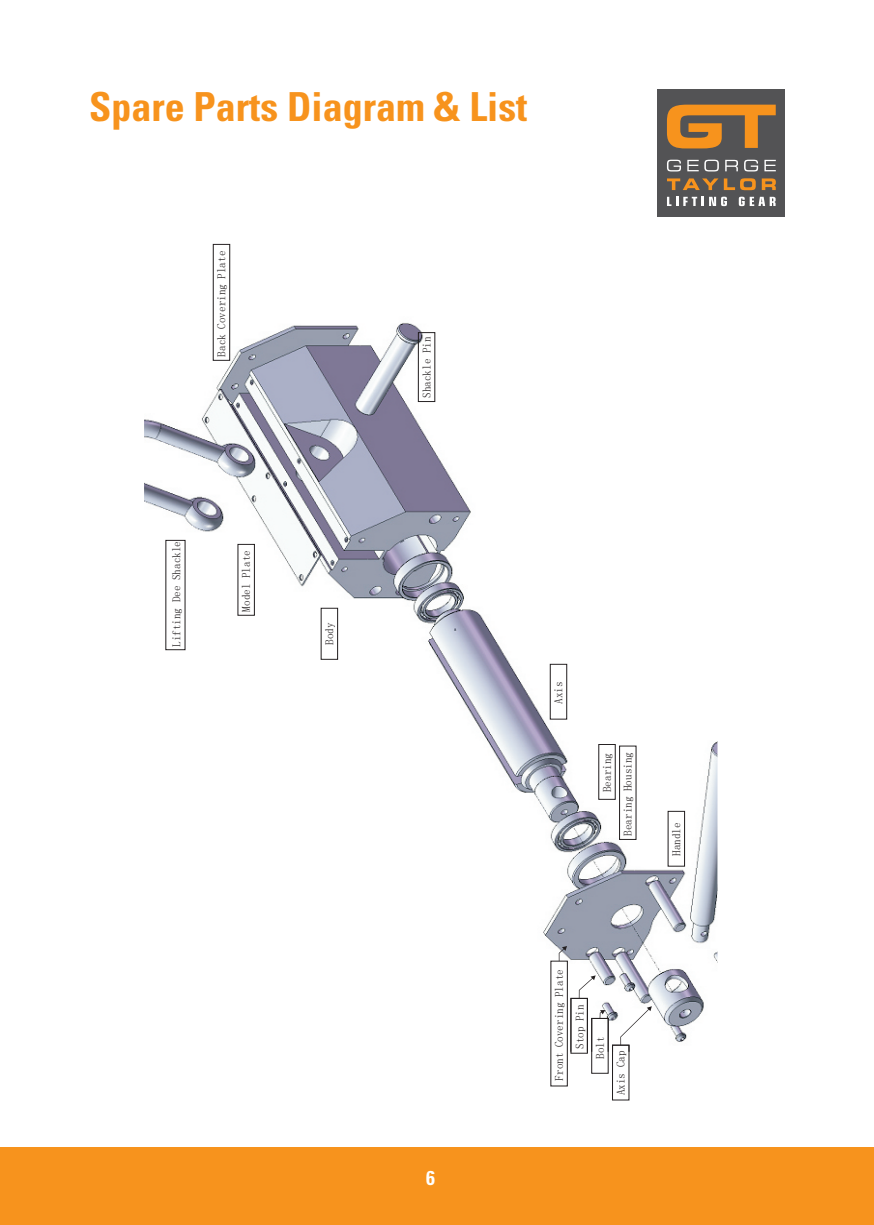
<style>
.page{position:relative;width:874px;height:1225px;background:#fff}
.page>*{position:absolute;margin:0;border:0;box-sizing:border-box;transform-origin:0 0}
.t1{font:700 condensed 40px "Univers";color:#f7931d}
.t2{font:700 condensed 20px "Univers";color:#fff}
.t3{font:11.6px "Sim Sun";color:#231f20;scale:.96 1}
</style>
<div class="page">
<div style="left:0;top:1147px;width:873px;height:78px;background:#f7931d"></div>
<div style="left:657px;top:89px;width:127px;height:127px;background:#535355"></div>
<svg style="left:667px;top:197px;width:10px;height:9px"></svg>
<svg style="left:683px;top:197px;width:43px;height:9px"></svg>
<svg style="left:738px;top:197px;width:37px;height:9px"></svg>
<svg style="left:667px;top:105px;width:108px;height:43px"></svg>
<svg style="left:667px;top:160px;width:13px;height:11px"></svg>
<svg style="left:687px;top:160px;width:11px;height:11px"></svg>
<svg style="left:704px;top:160px;width:14px;height:11px"></svg>
<svg style="left:725px;top:160px;width:12px;height:11px"></svg>
<svg style="left:744px;top:160px;width:13px;height:11px"></svg>
<svg style="left:764px;top:160px;width:11px;height:11px"></svg>
<svg style="left:667px;top:178px;width:88px;height:12px"></svg>
<svg style="left:761px;top:178px;width:14px;height:12px"></svg>
<img style="left:144px;top:270px;width:573px;height:781px">
<svg style="left:620px;top:1006px;width:31px;height:39px"></svg>
<svg style="left:578px;top:975px;width:17px;height:23px"></svg>
<svg style="left:558px;top:946px;width:8px;height:15px"></svg>
<svg style="left:599px;top:1010px;width:6px;height:8px"></svg>
<div style="left:619px;top:745px;width:17px;height:94px;border:1px solid #231f20"></div>
<div style="left:598px;top:744px;width:17px;height:55px;border:1px solid #231f20"></div>
<div style="left:549px;top:664px;width:17px;height:55px;border:1px solid #231f20"></div>
<div style="left:418px;top:332px;width:17px;height:70px;border:1px solid #231f20"></div>
<div style="left:320px;top:608px;width:18px;height:51px;border:1px solid #231f20"></div>
<div style="left:213px;top:244px;width:17px;height:117px;border:1px solid #231f20"></div>
<div style="left:570px;top:998px;width:17px;height:55px;border:1px solid #231f20"></div>
<div style="left:591px;top:1018px;width:17px;height:55px;border:1px solid #231f20"></div>
<div style="left:612px;top:1044px;width:17px;height:56px;border:1px solid #231f20"></div>
<p class="t1" style="left:89px;top:82px;width:439px">Spare Parts Diagram &amp; List</p>
<p class="t3" style="left:215px;top:356px;width:112px;rotate:-90deg">Back Covering Plate</p>
<p class="t3" style="left:420px;top:398px;width:65px;rotate:-90deg">Shackle Pin</p>
<p class="t3" style="left:170px;top:647px;width:112px;rotate:-90deg">Lifting Dee Shackle</p>
<p class="t3" style="left:240px;top:611px;width:65px;rotate:-90deg">Model Plate</p>
<p class="t3" style="left:323px;top:645px;width:25px;rotate:-90deg">Body</p>
<h2 class="t2" style="left:426px;top:1165px;width:10px">6</h2>
<p class="t3" style="left:552px;top:704px;width:25px;rotate:-90deg">Axis</p>
<p class="t3" style="left:601px;top:792px;width:42px;rotate:-90deg">Bearing</p>
<p class="t3" style="left:621px;top:835px;width:88px;rotate:-90deg">Bearing Housing</p>
<p class="t3" style="left:670px;top:856px;width:36px;rotate:-90deg">Handle</p>
<p class="t3" style="left:553px;top:1080px;width:117px;rotate:-90deg">Front Covering Plate</p>
<p class="t3" style="left:573px;top:1049px;width:48px;rotate:-90deg">Stop Pin</p>
<p class="t3" style="left:593px;top:1058px;width:25px;rotate:-90deg">Bolt</p>
<p class="t3" style="left:614px;top:1095px;width:48px;rotate:-90deg">Axis Cap</p>
</div>
